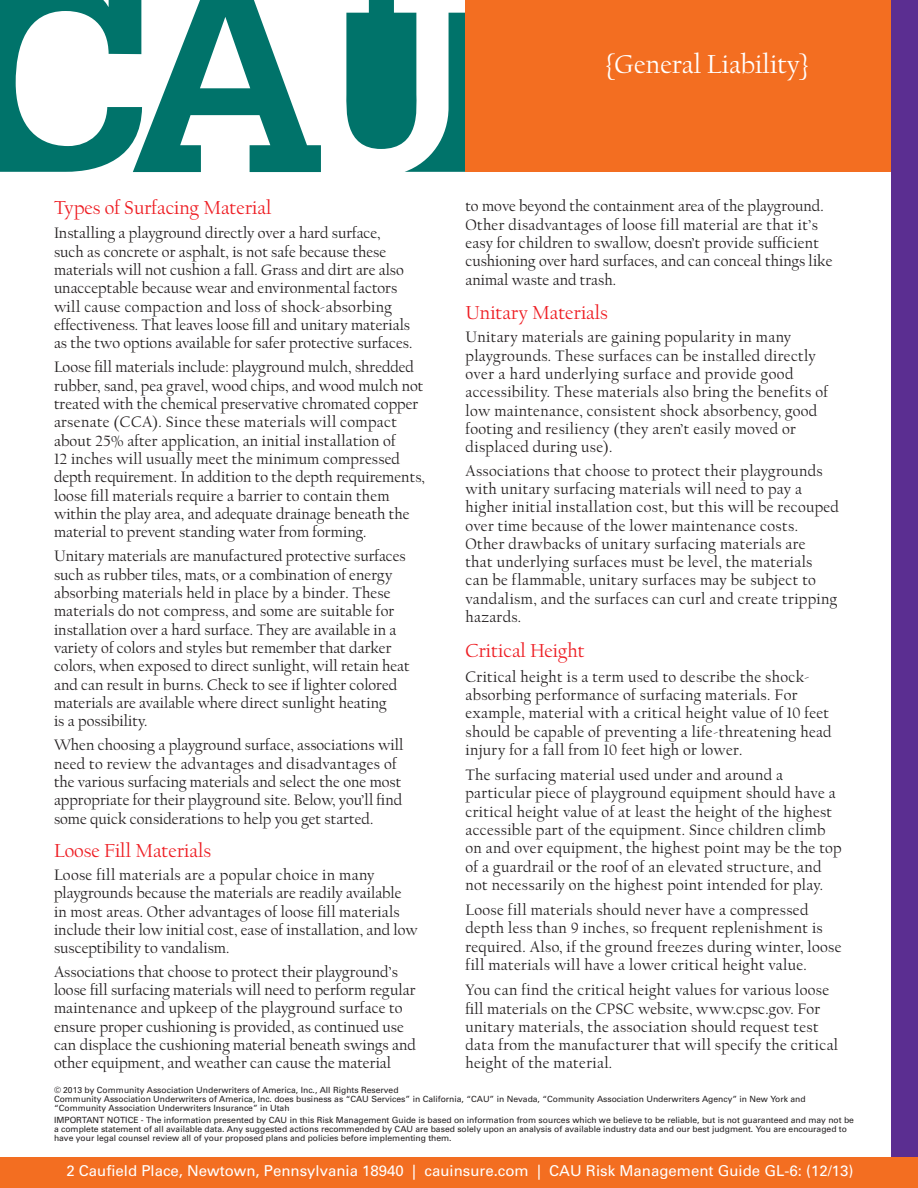
<style>
.page{position:relative;width:918px;height:1188px;background:#fff}
.page>*{position:absolute;margin:0;border:0;box-sizing:border-box;transform-origin:0 0}
.t1{font:27px "FB Californian";color:#fff}
.t2{font:19.5px "FB Californian";color:#ee1d23}
.t3{font:15.75px/18.3px "FB Californian";letter-spacing:.01em;color:#231f20}
.t4{font:15px "Univers";color:#fff}
.t5{font:8.55px/9px "Univers";color:#231f20}
</style>
<div class="page">
<svg style="left:346px;top:0;width:120px;height:172px;fill:#00736a"></svg>
<svg style="left:0;top:0;width:321px;height:172px"></svg>
<div style="left:466px;top:0;width:452px;height:172px;background:#f36e21"></div>
<div style="left:891px;top:0;width:27px;height:1188px;background:#5b2e91"></div>
<div style="left:0;top:1157px;width:918px;height:31px;background:#f36e21"></div>
<p class="t1" style="left:606px;top:50px;width:204px">{General Liability}</p>
<p class="t2" style="left:54px;top:198px;width:219px">Types of Surfacing Material</p>
<p class="t3" style="left:54px;top:225px;width:360px">Installing a playground directly over a hard surface, such as concrete or asphalt, is not safe because these materials will not cushion a fall. Grass and dirt are also unacceptable because wear and environmental factors will cause compaction and loss of shock-absorbing effectiveness. That leaves loose fill and unitary materials as the two options available for safer protective surfaces.</p>
<p class="t3" style="left:54px;top:359px;width:372px">Loose fill materials include: playground mulch, shredded rubber, sand, pea gravel, wood chips, and wood mulch not treated with the chemical preservative chromated copper arsenate (CCA). Since these materials will compact about 25% after application, an initial installation of<br>12 inches will usually meet the minimum compressed depth requirement. In addition to the depth requirements, loose fill materials require a barrier to contain them within the play area, and adequate drainage beneath the material to prevent standing water from forming.</p>
<p class="t3" style="left:54px;top:548px;width:357px">Unitary materials are manufactured protective surfaces such as rubber tiles, mats, or a combination of energy absorbing materials held in place by a binder. These materials do not compress, and some are suitable for installation over a hard surface. They are available in a variety of colors and styles but remember that darker colors, when exposed to direct sunlight, will retain heat and can result in burns. Check to see if lighter colored materials are available where direct sunlight heating<br>is a possibility.</p>
<p class="t3" style="left:54px;top:737px;width:351px">When choosing a playground surface, associations will need to review the advantages and disadvantages of the various surfacing materials and select the one most appropriate for their playground site. Below, you’ll find some quick considerations to help you get started.</p>
<p class="t2" style="left:54px;top:840px;width:159px">Loose Fill Materials</p>
<p class="t3" style="left:54px;top:867px;width:365px">Loose fill materials are a popular choice in many playgrounds because the materials are readily available in most areas. Other advantages of loose fill materials include their low initial cost, ease of installation, and low susceptibility to vandalism.</p>
<p class="t3" style="left:54px;top:963px;width:363px">Associations that choose to protect their playground’s loose fill surfacing materials will need to perform regular maintenance and upkeep of the playground surface to ensure proper cushioning is provided, as continued use can displace the cushioning material beneath swings and other equipment, and weather can cause the material</p>
<p class="t3" style="left:465px;top:198px;width:369px">to move beyond the containment area of the playground.<br>Other disadvantages of loose fill material are that it’s easy for children to swallow, doesn’t provide sufficient cushioning over hard surfaces, and can conceal things like animal waste and trash.</p>
<p class="t2" style="left:465px;top:303px;width:144px">Unitary Materials</p>
<p class="t3" style="left:465px;top:329px;width:364px">Unitary materials are gaining popularity in many playgrounds. These surfaces can be installed directly over a hard underlying surface and provide good accessibility. These materials also bring the benefits of low maintenance, consistent shock absorbency, good footing and resiliency (they aren’t easily moved or displaced during use).</p>
<p class="t3" style="left:465px;top:462px;width:375px">Associations that choose to protect their playgrounds with unitary surfacing materials will need to pay a higher initial installation cost, but this will be recouped over time because of the lower maintenance costs.<br>Other drawbacks of unitary surfacing materials are<br>that underlying surfaces must be level, the materials can be flammable, unitary surfaces may be subject to vandalism, and the surfaces can curl and create tripping hazards.</p>
<p class="t2" style="left:465px;top:640px;width:121px">Critical Height</p>
<p class="t3" style="left:465px;top:668px;width:368px">Critical height is a term used to describe the shock&shy;absorbing performance of surfacing materials. For example, material with a critical height value of 10 feet should be capable of preventing a life-threatening head injury for a fall from 10 feet high or lower.</p>
<p class="t3" style="left:465px;top:767px;width:378px">The surfacing material used under and around a particular piece of playground equipment should have a critical height value of at least the height of the highest accessible part of the equipment. Since children climb on and over equipment, the highest point may be the top of a guardrail or the roof of an elevated structure, and not necessarily on the highest point intended for play.</p>
<p class="t3" style="left:465px;top:902px;width:377px">Loose fill materials should never have a compressed depth less than 9 inches, so frequent replenishment is required. Also, if the ground freezes during winter, loose fill materials will have a lower critical height value.</p>
<p class="t3" style="left:465px;top:982px;width:374px">You can find the critical height values for various loose fill materials on the CPSC website, www.cpsc.gov. For unitary materials, the association should request test data from the manufacturer that will specify the critical height of the material.</p>
<p class="t5" style="left:54px;top:1085px;width:753px">© 2013 by Community Association Underwriters of America, Inc., All Rights Reserved<br>Community Association Underwriters of America, Inc. does business as “CAU Services” in California, “CAU” in Nevada, “Community Association Underwriters Agency” in New York and “Community Association Underwriters Insurance” in Utah</p>
<p class="t5" style="left:54px;top:1115px;width:802px">IMPORTANT NOTICE - The information presented by CAU in this Risk Management Guide is based on information from sources which we believe to be reliable, but is not guaranteed and may not be a complete statement of all available data. Any suggested actions recommended by CAU are based solely upon an analysis of available industry data and our best judgment. You are encouraged to have your legal counsel review all of your proposed plans and policies before implementing them.</p>
<p class="t4" style="left:66px;top:1162px;width:789px">2 Caufield Place, Newtown, Pennsylvania 18940 | cauinsure.com | CAU Risk Management Guide GL-6: (12/13)</p>
</div>
